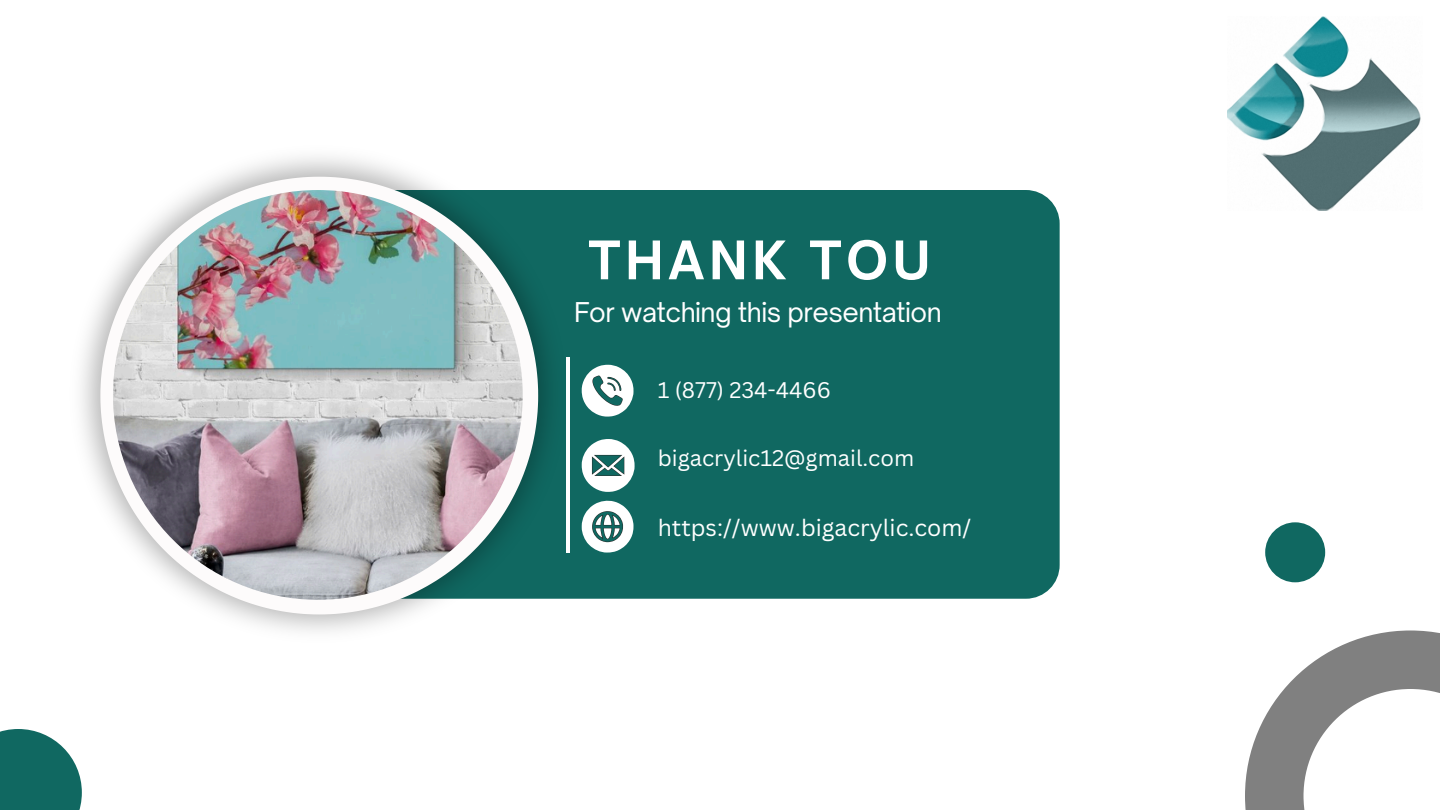
<style>
.page{position:relative;width:1440px;height:810px;background:#fff}
.page>*{position:absolute;margin:0;border:0;box-sizing:border-box;transform-origin:0 0}
.t1{font:700 50.8px "Open Sauce One";letter-spacing:.095em;color:#fff}
.t2{font:26.1px "Open Sauce One";letter-spacing:-.02em;color:#fff}
.t3{font:23px "Canva Sans";color:#fff}
.t4{font:22px "Canva Sans";color:#fff}
</style>
<div class="page">
<div style="left:347px;top:190px;width:713px;height:409px;background:#106861;border-radius:34px"></div>
<svg style="left:582px;top:439px;width:52px;height:53px"></svg>
<svg style="left:582px;top:501px;width:51px;height:51px"></svg>
<svg style="left:582px;top:365px;width:51px;height:52px"></svg>
<img style="left:81px;top:157px;width:487px;height:475px">
<svg style="left:100px;top:177px;width:438px;height:437px"></svg>
<svg style="left:122px;top:197px;width:399px;height:399px"></svg>
<img style="left:113px;top:190px;width:410px;height:410px;border-radius:50%">
<hr style="left:567px;top:357px;width:3px;height:195px;background:#fff">
<svg style="left:1245px;top:630px;width:195px;height:180px"></svg>
<div style="left:1265px;top:522px;width:60px;height:60px;background:#106861;border-radius:50%"></div>
<div style="left:0;top:729px;width:82px;height:81px;background:#106861"></div>
<img style="left:1228px;top:16px;width:193px;height:195px">
<h1 class="t1" style="left:588px;top:228px;width:343px">THANK TOU</h1>
<h2 class="t2" style="left:574px;top:296px;width:369px">For watching this presentation</h2>
<p class="t4" style="left:658px;top:375px;width:175px">1 (877) 234-4466</p>
<p class="t4" style="left:658px;top:443px;width:258px">bigacrylic12@gmail.com</p>
<p class="t3" style="left:658px;top:511px;width:315px">https://www.bigacrylic.com/</p>
</div>
